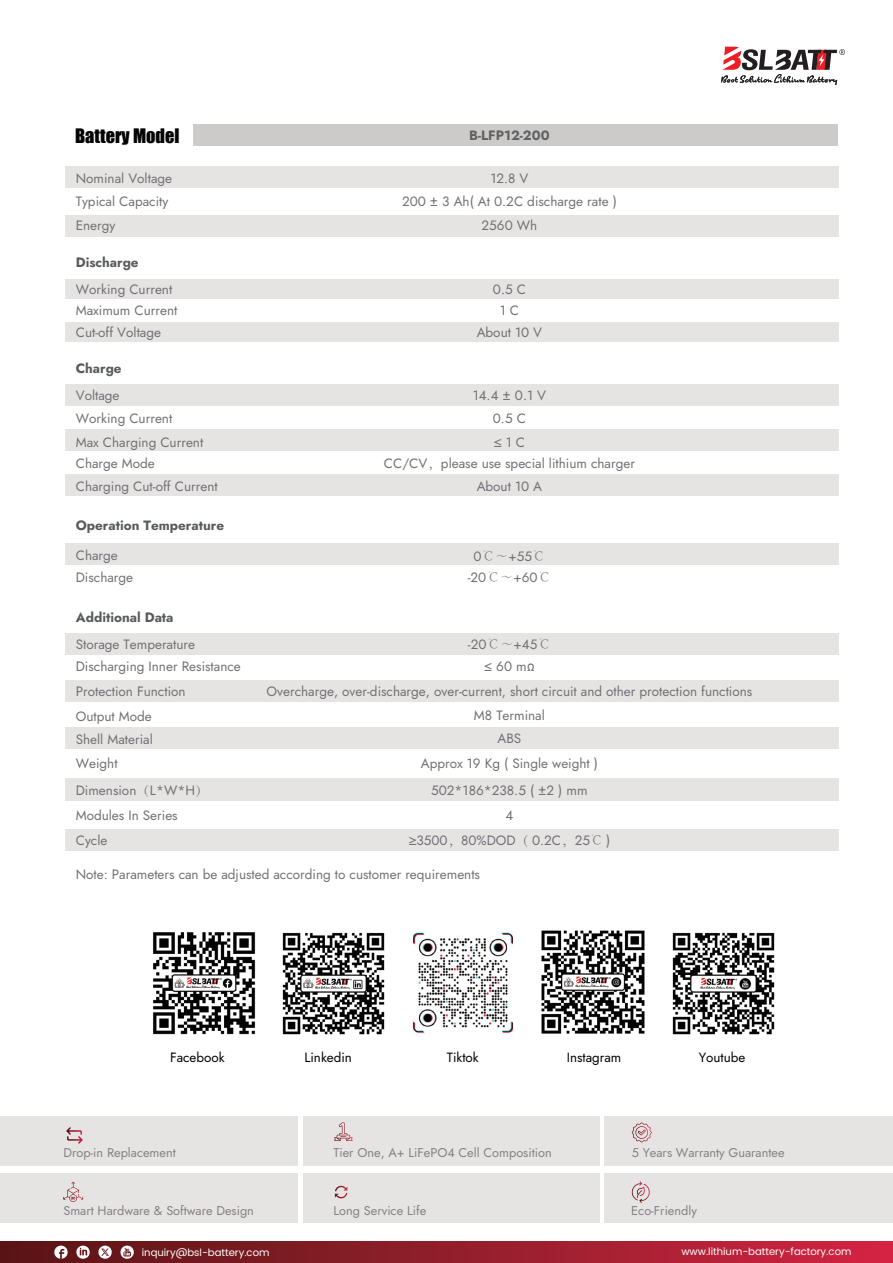
<style>
.page{position:relative;width:893px;height:1263px;background:#fff}
.page>*{position:absolute;margin:0;border:0;box-sizing:border-box;transform-origin:0 0}
.t1{font:18.3px "Impact";color:#030303}
.t2{font:13.5px/21.8px "Jost";color:#727176}
.t3{font:700 13.5px "Jost";color:#585a5b}
.t4{font:700 13.5px "Jost";color:#606264}
.t5{font:13.35px "Jost";color:#070304}
.t6{font:12.75px "Jost";color:#868185}
.t7{font:10.05px "Poppins";color:#fff}
.s1{font-family:"Adobe Song Std";font-weight:300}
</style>
<div class="page">
<div style="left:0;top:1241px;width:893px;height:22px;background:linear-gradient(to right,#561615,#d02542)"></div>
<svg style="left:54px;top:1246px;width:14px;height:13px"></svg>
<svg style="left:98px;top:1245px;width:15px;height:15px"></svg>
<svg style="left:120px;top:1245px;width:14px;height:14px"></svg>
<svg style="left:76px;top:1245px;width:14px;height:14px"></svg>
<svg style="left:721px;top:47px;width:124px;height:38px"></svg>
<img style="left:412px;top:932px;width:102px;height:102px">
<img style="left:153px;top:932px;width:103px;height:103px">
<img style="left:541px;top:930px;width:104px;height:104px">
<img style="left:282px;top:932px;width:103px;height:103px">
<img style="left:672px;top:932px;width:103px;height:103px">
<div style="left:65px;top:778px;width:773px;height:23px;background:#e6e3e3"></div>
<div style="left:65px;top:830px;width:773px;height:21px;background:#e6e3e3"></div>
<div style="left:65px;top:634px;width:773px;height:21px;background:#e6e3e3"></div>
<div style="left:65px;top:166px;width:773px;height:22px;background:#e6e3e3"></div>
<div style="left:65px;top:215px;width:773px;height:22px;background:#e6e3e3"></div>
<div style="left:65px;top:279px;width:773px;height:20px;background:#e6e3e3"></div>
<div style="left:65px;top:322px;width:773px;height:20px;background:#e6e3e3"></div>
<div style="left:65px;top:544px;width:773px;height:21px;background:#e6e3e3"></div>
<div style="left:65px;top:728px;width:773px;height:21px;background:#e6e3e3"></div>
<div style="left:65px;top:680px;width:773px;height:22px;background:#e6e3e3"></div>
<div style="left:65px;top:384px;width:773px;height:21px;background:#e6e3e3"></div>
<div style="left:65px;top:429px;width:773px;height:22px;background:#e6e3e3"></div>
<div style="left:65px;top:475px;width:773px;height:21px;background:#e6e3e3"></div>
<div style="left:193px;top:125px;width:645px;height:21px;background:#cdcbc9"></div>
<div style="left:0;top:1116px;width:298px;height:50px;background:#e6e3e3"></div>
<div style="left:0;top:1173px;width:298px;height:49px;background:#e6e3e3"></div>
<div style="left:303px;top:1116px;width:297px;height:50px;background:#e6e3e3"></div>
<div style="left:303px;top:1173px;width:297px;height:49px;background:#e6e3e3"></div>
<div style="left:605px;top:1116px;width:288px;height:50px;background:#e6e3e3"></div>
<div style="left:605px;top:1173px;width:288px;height:49px;background:#e6e3e3"></div>
<svg style="left:334px;top:1122px;width:19px;height:19px"></svg>
<svg style="left:335px;top:1186px;width:12px;height:13px"></svg>
<svg style="left:632px;top:1122px;width:20px;height:20px"></svg>
<svg style="left:66px;top:1127px;width:17px;height:17px"></svg>
<svg style="left:63px;top:1182px;width:20px;height:20px"></svg>
<svg style="left:631px;top:1181px;width:19px;height:22px"></svg>
<h1 class="t1" style="left:75px;top:121px;width:106px">Battery Model</h1>
<p class="t2" style="left:76px;top:167px;width:98px;line-height:23.4px">Nominal Voltage<br>Typical Capacity<br>Energy</p>
<p class="t3" style="left:76px;top:253px;width:64px">Discharge</p>
<p class="t2" style="left:76px;top:278px;width:103px">Working Current<br>Maximum Current<br>Cut-off Voltage</p>
<p class="t3" style="left:76px;top:359px;width:47px">Charge</p>
<p class="t2" style="left:76px;top:383px;width:129px;line-height:23.9px">Voltage<br>Working Current<br>Max Charging Current</p>
<p class="t4" style="left:469px;top:127px;width:82px">B-LFP12-200</p>
<p class="t2" style="left:490px;top:168px;width:40px">12.8 V</p>
<p class="t2" style="left:482px;top:215px;width:57px">2560 Wh</p>
<p class="t2" style="left:402px;top:191px;width:216px">200 ± 3 Ah( At 0.2C discharge rate )</p>
<p class="t2" style="left:493px;top:278px;width:35px;text-align:center">0.5 C<br>1 C</p>
<p class="t2" style="left:477px;top:321px;width:67px">About 10 V</p>
<p class="t2" style="left:473px;top:383px;width:75px;line-height:23.2px;text-align:center">14.4 ± 0.1 V<br>0.5 C</p>
<p class="t2" style="left:494px;top:432px;width:33px">≤ 1 C</p>
<p class="t2" style="left:76px;top:453px;width:81px">Charge Mode</p>
<p class="t2" style="left:384px;top:453px;width:253px">CC/CV<span class="s1">，</span>please use special lithium charger</p>
<p class="t2" style="left:76px;top:476px;width:143px">Charging Cut-off Current</p>
<p class="t2" style="left:477px;top:476px;width:67px">About 10 A</p>
<p class="t3" style="left:76px;top:516px;width:150px">Operation Temperature</p>
<p class="t2" style="left:76px;top:545px;width:59px">Charge<br>Discharge</p>
<p class="t3" style="left:76px;top:608px;width:99px">Additional Data</p>
<p class="t2" style="left:76px;top:633px;width:167px;line-height:22.4px">Storage Temperature<br>Discharging Inner Resistance</p>
<p class="t2" style="left:468px;top:545px;width:85px;text-align:center">0<span class="s1">℃～</span>+55<span class="s1">℃ </span>-20<span class="s1">℃～</span>+60<span class="s1">℃</span></p>
<p class="t2" style="left:468px;top:633px;width:84px;line-height:22.4px;text-align:center">-20<span class="s1">℃～</span>+45<span class="s1">℃ </span>≤ 60 mΩ</p>
<p class="t2" style="left:76px;top:680px;width:111px;line-height:23.7px">Protection Function<br>Output Mode<br>Shell Material</p>
<p class="t2" style="left:76px;top:753px;width:43px">Weight</p>
<p class="t2" style="left:267px;top:681px;width:487px">Overcharge, over-discharge, over-current, short circuit and other protection functions</p>
<p class="t2" style="left:497px;top:727px;width:25px">ABS</p>
<p class="t2" style="left:474px;top:704px;width:72px">M8 Terminal</p>
<p class="t2" style="left:421px;top:753px;width:179px">Approx 19 Kg ( Single weight )</p>
<p class="t2" style="left:76px;top:779px;width:134px">Dimension<span class="s1">（</span>L*W*H<span class="s1">）</span></p>
<p class="t2" style="left:431px;top:780px;width:158px">502*186*238.5 ( ±2 ) mm</p>
<p class="t2" style="left:76px;top:805px;width:103px">Modules In Series</p>
<p class="t2" style="left:505px;top:805px;width:9px">4</p>
<p class="t2" style="left:76px;top:830px;width:33px">Cycle</p>
<p class="t2" style="left:408px;top:830px;width:204px">≥3500<span class="s1">，</span>80%DOD<span class="s1">（</span> 0.2C<span class="s1">，</span>25<span class="s1">℃</span> )</p>
<p class="t2" style="left:76px;top:864px;width:406px">Note: Parameters can be adjusted according to customer requirements</p>
<p class="t5" style="left:170px;top:1048px;width:56px">Facebook</p>
<p class="t5" style="left:304px;top:1048px;width:49px">Linkedin</p>
<p class="t5" style="left:447px;top:1048px;width:34px">Tiktok</p>
<p class="t5" style="left:567px;top:1048px;width:56px">Instagram</p>
<p class="t5" style="left:699px;top:1048px;width:48px">Youtube</p>
<p class="t6" style="left:63px;top:1143px;width:114px">Drop-in Replacement</p>
<p class="t6" style="left:63px;top:1202px;width:192px">Smart Hardware &amp; Software Design</p>
<p class="t6" style="left:333px;top:1143px;width:220px">Tier One, A+ LiFePO4 Cell Composition</p>
<p class="t6" style="left:632px;top:1143px;width:154px">5 Years Warranty Guarantee</p>
<p class="t6" style="left:333px;top:1202px;width:94px">Long Service Life</p>
<p class="t6" style="left:631px;top:1202px;width:67px">Eco-Friendly</p>
<p class="t7" style="left:142px;top:1245px;width:129px">inquiry@bsl-battery.com</p>
<p class="t7" style="left:681px;top:1244px;width:172px">www.lithium-battery-factory.com</p>
</div>
